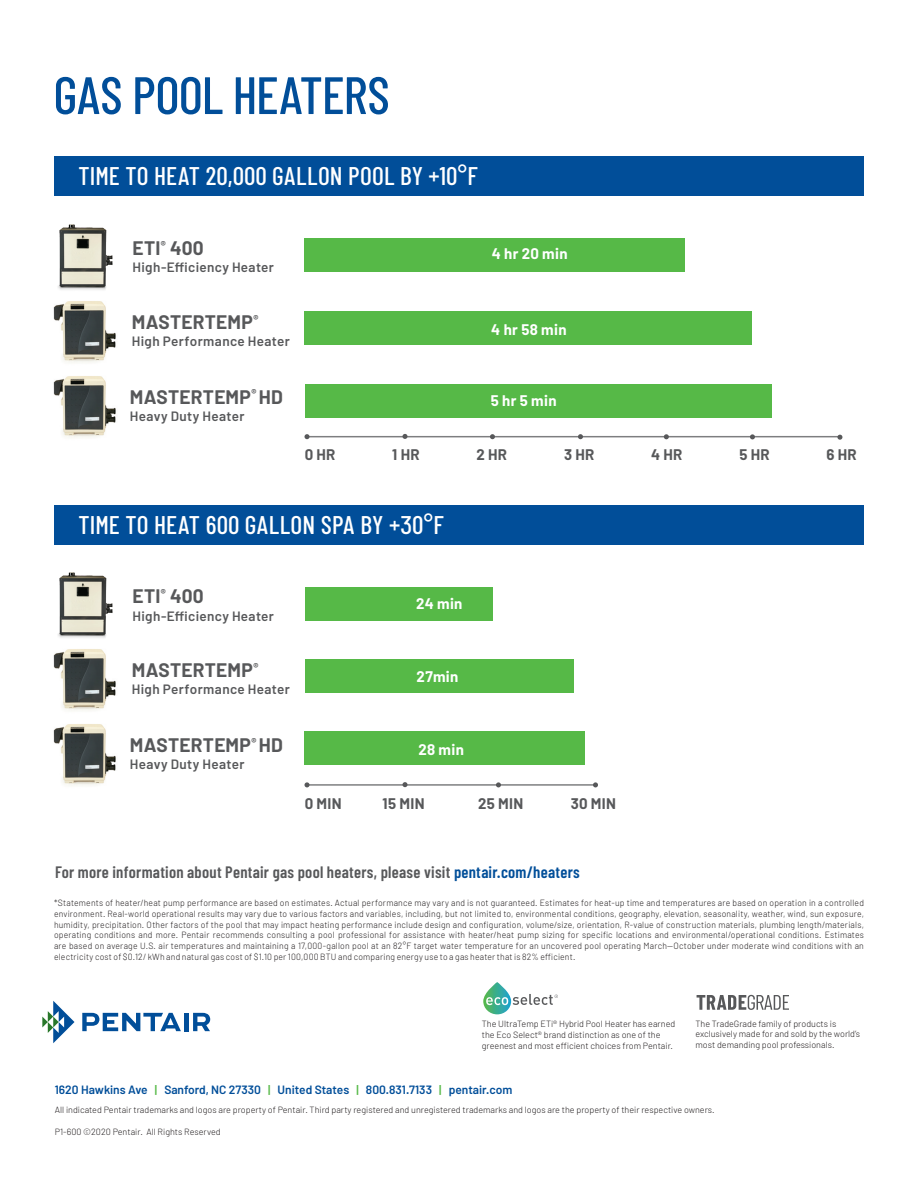
<style>
.page{position:relative;width:918px;height:1188px;background:#fff}
.page>*{position:absolute;margin:0;border:0;box-sizing:border-box;transform-origin:0 0}
.t1{font:500 52.5px "Barlow Condensed";letter-spacing:-.02em;color:#014e99}
.t2{font:500 25.5px "Barlow Condensed";letter-spacing:.01em;color:#fff}
.t3{font:700 19.05px "Barlow";letter-spacing:.01em;color:#57585a}
.t4{font:600 16.5px "Barlow Condensed";letter-spacing:.015em;color:#57585a}
.t5{font:700 15px "Barlow";letter-spacing:.02em;color:#57585a}
.t6{font:700 15px "Barlow";letter-spacing:.025em;color:#fff}
.t7{font:600 13.5px "Barlow";letter-spacing:.025em;color:#57585a}
.Address_line{font:600 12px "Barlow";color:#014e99}
.t8{font:300 9px/10.8px "Barlow";color:#231f20;text-align:justify;scale:.96 1}
.t9{font:300 9px/10.5px "Barlow";color:#231f20}
.s1{color:#014e99}
.s2{color:#56b947}
</style>
<div class="page">
<svg style="left:697px;top:995px;width:91px;height:15px"></svg>
<svg style="left:483px;top:982px;width:28px;height:32px"></svg>
<svg style="left:486px;top:994px;width:72px;height:11px"></svg>
<svg style="left:42px;top:1001px;width:33px;height:42px"></svg>
<svg style="left:82px;top:1013px;width:99px;height:18px"></svg>
<hr style="left:184px;top:1013px;width:4px;height:18px;background:#014e99">
<svg style="left:193px;top:1013px;width:17px;height:18px"></svg>
<img style="left:58px;top:224px;width:55px;height:66px">
<img style="left:53px;top:301px;width:63px;height:62px">
<img style="left:53px;top:376px;width:63px;height:62px">
<div style="left:305px;top:238px;width:380px;height:33px;background:#56b947"></div>
<div style="left:305px;top:312px;width:447px;height:33px;background:#56b947"></div>
<div style="left:305px;top:384px;width:466px;height:33px;background:#56b947"></div>
<hr style="left:306px;top:436px;width:535px;height:1px;background:#57585a">
<svg style="left:304px;top:434px;width:6px;height:5px"></svg>
<svg style="left:490px;top:434px;width:5px;height:5px"></svg>
<svg style="left:402px;top:434px;width:6px;height:5px"></svg>
<svg style="left:837px;top:435px;width:5px;height:5px"></svg>
<svg style="left:750px;top:434px;width:5px;height:5px"></svg>
<svg style="left:664px;top:434px;width:5px;height:5px"></svg>
<svg style="left:578px;top:434px;width:5px;height:5px"></svg>
<div style="left:54px;top:156px;width:810px;height:40px;background:#014e99"></div>
<div style="left:54px;top:506px;width:810px;height:39px;background:#014e99"></div>
<img style="left:58px;top:572px;width:55px;height:66px">
<img style="left:53px;top:649px;width:63px;height:62px">
<img style="left:53px;top:724px;width:63px;height:62px">
<div style="left:305px;top:587px;width:187px;height:34px;background:#56b947"></div>
<div style="left:305px;top:660px;width:268px;height:33px;background:#56b947"></div>
<div style="left:305px;top:732px;width:280px;height:33px;background:#56b947"></div>
<hr style="left:306px;top:784px;width:289px;height:2px;background:#57585a">
<svg style="left:304px;top:782px;width:6px;height:5px"></svg>
<svg style="left:496px;top:782px;width:5px;height:5px"></svg>
<svg style="left:402px;top:782px;width:6px;height:5px"></svg>
<svg style="left:593px;top:782px;width:5px;height:5px"></svg>
<p class="t1" style="left:53px;top:62px;width:338px">GAS POOL HEATERS</p>
<p class="t2" style="left:78px;top:160px;width:401px">TIME TO HEAT 20,000 GALLON POOL BY +10°F</p>
<p class="t3" style="left:133px;top:237px;width:73px">ETI<sup>®</sup> 400</p>
<p class="t7" style="left:133px;top:259px;width:143px">High-Efficiency Heater</p>
<p class="t3" style="left:132px;top:310px;width:128px">MASTERTEMP<sup>®</sup></p>
<p class="t7" style="left:132px;top:333px;width:159px">High Performance Heater</p>
<p class="t3" style="left:130px;top:385px;width:155px">MASTERTEMP<sup>®</sup> HD</p>
<p class="t7" style="left:130px;top:408px;width:116px">Heavy Duty Heater</p>
<p class="t6" style="left:492px;top:244px;width:77px">4 hr 20 min</p>
<p class="t6" style="left:491px;top:320px;width:77px">4 hr 58 min</p>
<p class="t6" style="left:491px;top:391px;width:67px">5 hr 5 min</p>
<p class="t5" style="left:305px;top:446px;width:32px">0 HR</p>
<p class="t5" style="left:392px;top:446px;width:29px">1 HR</p>
<p class="t5" style="left:477px;top:446px;width:32px">2 HR</p>
<p class="t5" style="left:564px;top:446px;width:32px">3 HR</p>
<p class="t5" style="left:651px;top:446px;width:33px">4 HR</p>
<p class="t5" style="left:739px;top:446px;width:32px">5 HR</p>
<p class="t5" style="left:827px;top:446px;width:32px">6 HR</p>
<p class="t2" style="left:78px;top:509px;width:367px">TIME TO HEAT 600 GALLON SPA BY +30°F</p>
<p class="t3" style="left:133px;top:585px;width:73px">ETI<sup>®</sup> 400</p>
<p class="t7" style="left:133px;top:607px;width:143px">High-Efficiency Heater</p>
<p class="t3" style="left:132px;top:659px;width:128px">MASTERTEMP<sup>®</sup></p>
<p class="t7" style="left:132px;top:681px;width:159px">High Performance Heater</p>
<p class="t6" style="left:416px;top:594px;width:48px">24 min</p>
<p class="t6" style="left:417px;top:667px;width:43px">27min</p>
<p class="t3" style="left:130px;top:733px;width:155px">MASTERTEMP<sup>®</sup> HD</p>
<p class="t7" style="left:130px;top:756px;width:116px">Heavy Duty Heater</p>
<p class="t6" style="left:419px;top:740px;width:47px">28 min</p>
<p class="t5" style="left:305px;top:794px;width:38px">0 MIN</p>
<p class="t5" style="left:383px;top:794px;width:43px">15 MIN</p>
<p class="t5" style="left:478px;top:794px;width:47px">25 MIN</p>
<p class="t5" style="left:571px;top:794px;width:47px">30 MIN</p>
<p class="t4" style="left:55px;top:861px;width:526px">For more information about Pentair gas pool heaters, please visit <span class="s1">pentair.com/heaters</span></p>
<p class="t8" style="left:54px;top:897px;width:845px">*Statements of heater/heat pump performance are based on estimates. Actual performance may vary and is not guaranteed. Estimates for heat-up time and temperatures are based on operation in a controlled environment. Real-world operational results may vary due to various factors and variables, including, but not limited to, environmental conditions, geography, elevation, seasonality, weather, wind, sun exposure, humidity, precipitation. Other factors of the pool that may impact heating performance include design and configuration, volume/size, orientation, R-value of construction materials, plumbing length/materials, operating conditions and more. Pentair recommends consulting a pool professional for assistance with heater/heat pump sizing for specific locations and environmental/operational conditions. Estimates are based on average U.S. air temperatures and maintaining a 17,000-gallon pool at an 82°F target water temperature for an uncovered pool operating March—October under moderate wind conditions with an electricity cost of $0.12/ kWh and natural gas cost of $1.10 per 100,000 BTU and comparing energy use to a gas heater that is 82% efficient.</p>
<p class="t9" style="left:482px;top:1018px;width:195px">The UltraTemp ETi® Hybrid Pool Heater has earned the Eco Select® brand distinction as one of the greenest and most efficient choices from Pentair.</p>
<p class="t9" style="left:695px;top:1018px;width:166px">The TradeGrade family of products is exclusively made for and sold by the world’s most demanding pool professionals.</p>
<p class="Address_line" style="left:55px;top:1082px;width:459px">1620 Hawkins Ave <span class="s2">|</span> Sanford, NC 27330 <span class="s2">|</span> United States <span class="s2">|</span> 800.831.7133 <span class="s2">|</span> pentair.com</p>
<p class="t9" style="left:55px;top:1105px;width:661px">All indicated Pentair trademarks and logos are property of Pentair. Third party registered and unregistered trademarks and logos are the property of their respective owners.</p>
<p class="t9" style="left:55px;top:1126px;width:168px">P1-600 ©2020 Pentair. All Rights Reserved</p>
</div>
